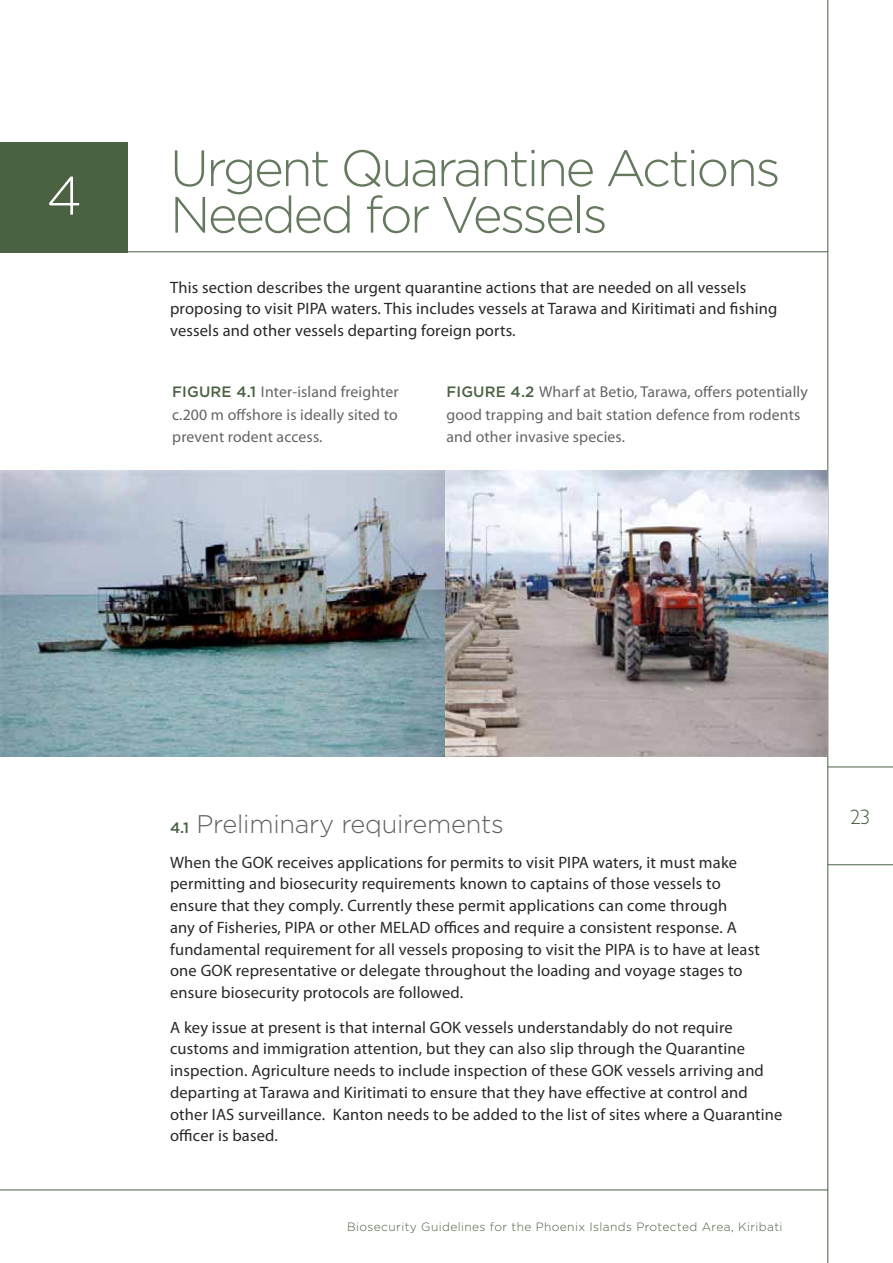
<style>
.page{position:relative;width:893px;height:1263px;background:#fff}
.page>*{position:absolute;margin:0;border:0;box-sizing:border-box;transform-origin:0 0}
.t1{font:300 54px "Gotham";color:#fff}
.t2{font:300 51px/46.5px "Gotham";letter-spacing:-.05em;color:#65795e}
.t3{font:300 25.5px "Gotham";letter-spacing:-.01em;color:#5f6062}
.t4{font:300 21px "Gill Sans";color:#4a6142}
.t5{font:16.5px/21.8px "Myriad Pro";letter-spacing:.01em;color:#292829}
.t6{font:15.75px/22.5px "Myriad Pro";letter-spacing:.01em;color:#636466;text-align:justify}
.t7{font:300 12px "Gotham";letter-spacing:.03em;color:#4a6142}
.s1{font-family:"Gotham";font-weight:500;font-size:15px;color:#4a6142}
.s2{font-weight:500;font-size:15px;color:#4a6142}
</style>
<div class="page">
<hr style="left:0;top:1189px;width:828px;height:1px;background:#4a6142">
<hr style="left:828px;top:766px;width:65px;height:1px;background:#4a6142">
<hr style="left:828px;top:864px;width:65px;height:1px;background:#4a6142">
<hr style="left:827px;top:0;width:1px;height:1263px;background:#4a6142">
<div style="left:0;top:142px;width:128px;height:110px;background:#4a6142"></div>
<hr style="left:0;top:251px;width:828px;height:1px;background:#4a6142">
<img style="left:0;top:470px;width:828px;height:287px">
<h1 class="t1" style="left:46px;top:161px;width:37px">4</h1>
<h2 class="t2" style="left:170px;top:143px;width:612px">U rgent Quarantine Actions<br>Needed for Vessels</h2>
<p class="t5" style="left:170px;top:276px;width:609px">This section describes the urgent quarantine actions that are needed on all vessels proposing to visit PIPA waters. This includes vessels at Tarawa and Kiritimati and fishing vessels and other vessels departing foreign ports.</p>
<p class="t6" style="left:172px;top:381px;width:228px"><span class="s1">FIGURE 4.1</span> Inter-island freighter c.200 m offshore is ideally sited to prevent rodent access.</p>
<p class="t6" style="left:446px;top:380px;width:363px;text-align:left"><span class="s1">FIGURE 4.2</span> Wharf at Betio, Tarawa, offers potentially good trapping and bait station defence from rodents and other invasive species.</p>
<h3 class="t3" style="left:170px;top:808px;width:335px"><span class="s2">4.1</span> Preliminary requirements</h3>
<p class="t5" style="left:170px;top:851px;width:591px">When the GOK receives applications for permits to visit PIPA waters, it must make permitting and biosecurity requirements known to captains of those vessels to ensure that they comply. Currently these permit applications can come through<br>any of Fisheries, PIPA or other MELAD offices and require a consistent response. A fundamental requirement for all vessels proposing to visit the PIPA is to have at least one GOK representative or delegate throughout the loading and voyage stages to ensure biosecurity protocols are followed.</p>
<p class="t5" style="left:170px;top:1016px;width:614px">A key issue at present is that internal GOK vessels understandably do not require customs and immigration attention, but they can also slip through the Quarantine inspection. Agriculture needs to include inspection of these GOK vessels arriving and departing at Tarawa and Kiritimati to ensure that they have effective at control and other IAS surveillance. Kanton needs to be added to the list of sites where a Quarantine officer is based.</p>
<p class="t7" style="left:347px;top:1219px;width:437px">Biosecurity Guidelines for the Phoenix Islands Protected Area, Kiribati</p>
<p class="t4" style="left:850px;top:805px;width:22px">23</p>
</div>
